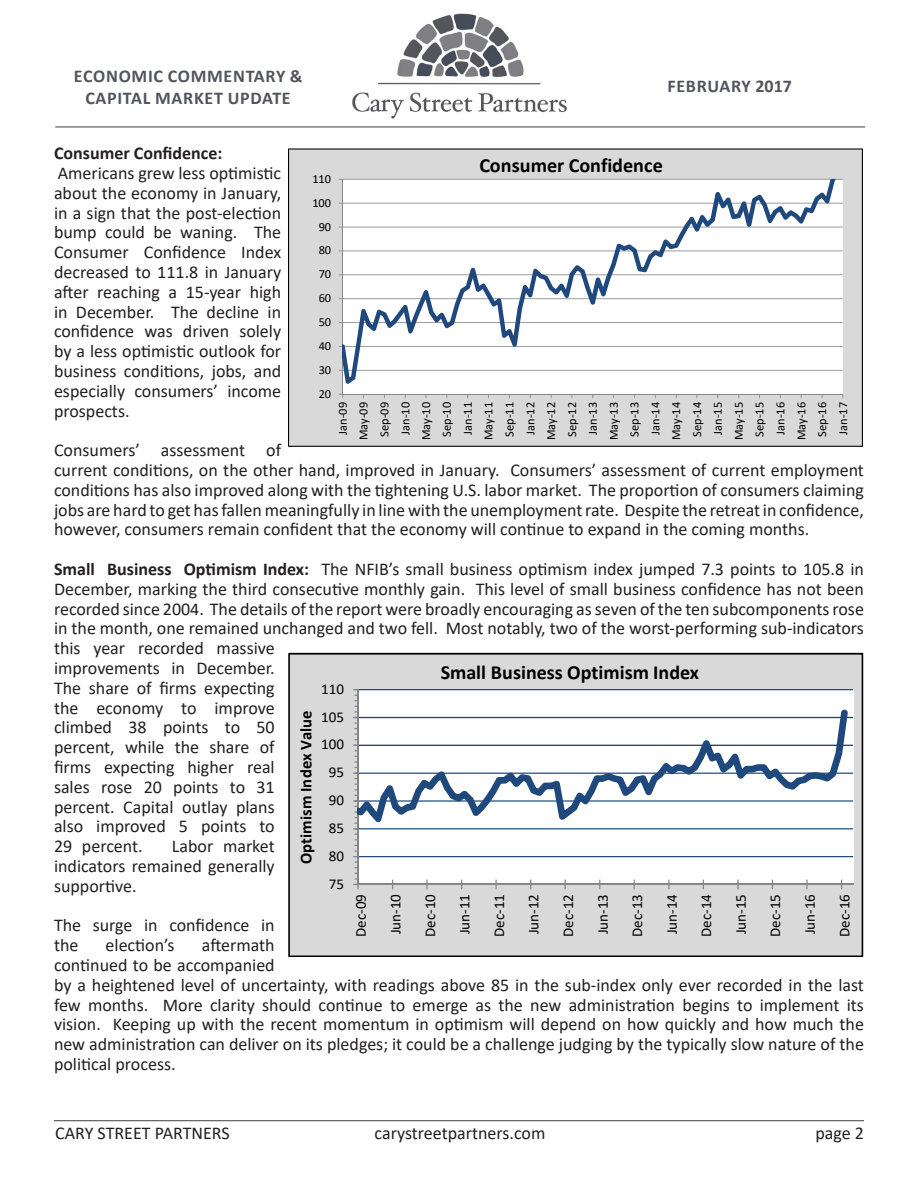
<style>
.page{position:relative;width:918px;height:1188px;background:#fff}
.page>*{position:absolute;margin:0;border:0;box-sizing:border-box;transform-origin:0 0}
.t1{font:700 20.1px "Calibri";color:#000}
.t2{font:700 19.95px "Calibri";letter-spacing:.005em;color:#000}
.No_Spacing{font:18px/19.8px "Calibri";color:#231f20}
.t3{font:700 18px/21.6px "Calibri";letter-spacing:.04em;color:#54555c;text-align:center}
.No_Spacing-2{font:700 18px "Calibri";color:#231f20}
.t4{font:700 16.65px "Calibri";color:#000}
.t5{font:15px "Calibri";letter-spacing:-.005em;color:#000}
.t6{font:12.3px/20.9px "Calibri";color:#000;text-align:center}
.s1{font-weight:700}
</style>
<div class="page">
<hr style="left:55px;top:126px;width:810px;height:2px;background:#54555c">
<hr style="left:54px;top:1120px;width:810px;height:1px;background:#54555c">
<img style="left:352px;top:13px;width:215px;height:106px">
<svg style="left:288px;top:653px;width:575px;height:304px"></svg>
<svg style="left:288px;top:148px;width:575px;height:299px"></svg>
<p class="t3" style="left:74px;top:65px;width:230px">ECONOMIC COMMENTARY &amp;<br>CAPITAL MARKET UPDATE</p>
<p class="t3" style="left:667px;top:75px;width:126px">FEBRUARY 2017</p>
<p class="No_Spacing-2" style="left:54px;top:141px;width:170px">Consumer Confidence:</p>
<p class="No_Spacing" style="left:54px;top:163px;width:229px;text-align:justify">Americans grew less optimistic about the economy in January, in a sign that the post-election bump could be waning. The Consumer Confidence Index decreased to 111.8 in January after reaching a 15-year high in December. The decline in confidence was driven solely by a less optimistic outlook for business conditions, jobs, and especially consumers’ income prospects.</p>
<p class="No_Spacing" style="left:54px;top:440px;width:812px">Consumers’ assessment of<br>current conditions, on the other hand, improved in January. Consumers’ assessment of current employment conditions has also improved along with the tightening U.S. labor market. The proportion of consumers claiming jobs are hard to get has fallen meaningfully in line with the unemployment rate. Despite the retreat in confidence, however, consumers remain confident that the economy will continue to expand in the coming months.</p>
<p class="No_Spacing" style="left:54px;top:559px;width:812px"><span class="s1">Small Business Optimism Index:</span> The NFIB’s small business optimism index jumped 7.3 points to 105.8 in December, marking the third consecutive monthly gain. This level of small business confidence has not been recorded since 2004. The details of the report were broadly encouraging as seven of the ten subcomponents rose in the month, one remained unchanged and two fell. Most notably, two of the worst-performing sub-indicators this year recorded massive<br>improvements in December.<br>The share of firms expecting<br>the economy to improve<br>climbed 38 points to 50<br>percent, while the share of<br>firms expecting higher real<br>sales rose 20 points to 31<br>percent. Capital outlay plans<br>also improved 5 points to<br>29 percent.</p>
<p class="t1" style="left:479px;top:151px;width:185px">Consumer Confidence</p>
<p class="t6" style="left:312px;top:168px;width:20px">110</p>
<p class="t6" style="left:312px;top:192px;width:20px">100</p>
<p class="t6" style="left:319px;top:216px;width:14px">90</p>
<p class="t6" style="left:319px;top:240px;width:14px">80</p>
<p class="t6" style="left:319px;top:264px;width:14px">70</p>
<p class="t6" style="left:319px;top:287px;width:14px">60</p>
<p class="t6" style="left:319px;top:311px;width:14px">50</p>
<p class="t6" style="left:319px;top:335px;width:14px">40</p>
<p class="t6" style="left:319px;top:359px;width:14px">30</p>
<p class="t6" style="left:319px;top:383px;width:14px">20</p>
<p class="t6" style="left:332px;top:440px;width:40px;rotate:-90deg">Jan‐09<br>May‐09<br>Sep‐09<br>Jan‐10<br>May‐10<br>Sep‐10<br>Jan‐11<br>May‐11<br>Sep‐11<br>Jan‐12<br>May‐12<br>Sep‐12<br>Jan‐13<br>May‐13<br>Sep‐13<br>Jan‐14<br>May‐14<br>Sep‐14<br>Jan‐15<br>May‐15<br>Sep‐15<br>Jan‐16<br>May‐16<br>Sep‐16<br>Jan‐17</p>
<p class="t2" style="left:441px;top:658px;width:260px">Small Business Optimism Index</p>
<p class="t5" style="left:321px;top:678px;width:24px">110</p>
<p class="t4" style="left:294px;top:864px;width:155px;rotate:-90deg">Optimism Index Value</p>
<p class="t5" style="left:321px;top:706px;width:24px">105</p>
<p class="t5" style="left:321px;top:734px;width:24px">100</p>
<p class="t5" style="left:329px;top:762px;width:17px">95</p>
<p class="t5" style="left:329px;top:790px;width:17px">90</p>
<p class="t5" style="left:329px;top:818px;width:17px">85</p>
<p class="No_Spacing" style="left:54px;top:836px;width:222px;text-align:justify;text-indent:118px">Labor market indicators remained generally supportive.</p>
<p class="No_Spacing" style="left:54px;top:915px;width:222px">The surge in confidence in the</p>
<p class="t5" style="left:329px;top:845px;width:17px">80</p>
<p class="t5" style="left:329px;top:873px;width:17px">75</p>
<p class="t5" style="left:351px;top:937px;width:44px;rotate:-90deg">Dec‐09</p>
<p class="t5" style="left:385px;top:934px;width:42px;rotate:-90deg">Jun‐10</p>
<p class="t5" style="left:420px;top:937px;width:44px;rotate:-90deg">Dec‐10</p>
<p class="t5" style="left:454px;top:934px;width:42px;rotate:-90deg">Jun‐11</p>
<p class="t5" style="left:489px;top:937px;width:44px;rotate:-90deg">Dec‐11</p>
<p class="t5" style="left:523px;top:934px;width:42px;rotate:-90deg">Jun‐12</p>
<p class="t5" style="left:558px;top:937px;width:44px;rotate:-90deg">Dec‐12</p>
<p class="t5" style="left:592px;top:934px;width:42px;rotate:-90deg">Jun‐13</p>
<p class="t5" style="left:627px;top:937px;width:44px;rotate:-90deg">Dec‐13</p>
<p class="t5" style="left:661px;top:934px;width:42px;rotate:-90deg">Jun‐14</p>
<p class="t5" style="left:696px;top:937px;width:44px;rotate:-90deg">Dec‐14</p>
<p class="t5" style="left:730px;top:934px;width:42px;rotate:-90deg">Jun‐15</p>
<p class="t5" style="left:765px;top:937px;width:44px;rotate:-90deg">Dec‐15</p>
<p class="t5" style="left:799px;top:934px;width:42px;rotate:-90deg">Jun‐16</p>
<p class="t5" style="left:834px;top:937px;width:44px;rotate:-90deg">Dec‐16</p>
<p class="No_Spacing" style="left:54px;top:935px;width:812px;text-indent:148px">aftermath<br>continued to be accompanied<br>by a heightened level of uncertainty, with readings above 85 in the sub-index only ever recorded in the last few months. More clarity should continue to emerge as the new administration begins to implement its vision. Keeping up with the recent momentum in optimism will depend on how quickly and how much the new administration can deliver on its pledges; it could be a challenge judging by the typically slow nature of the political process.</p>
<p class="No_Spacing" style="left:106px;top:935px;width:71px">election’s</p>
<p class="No_Spacing" style="left:55px;top:1123px;width:176px">CARY STREET PARTNERS</p>
<p class="No_Spacing" style="left:375px;top:1123px;width:172px">carystreetpartners.com</p>
<p class="No_Spacing" style="left:815px;top:1123px;width:50px">page 2</p>
</div>
